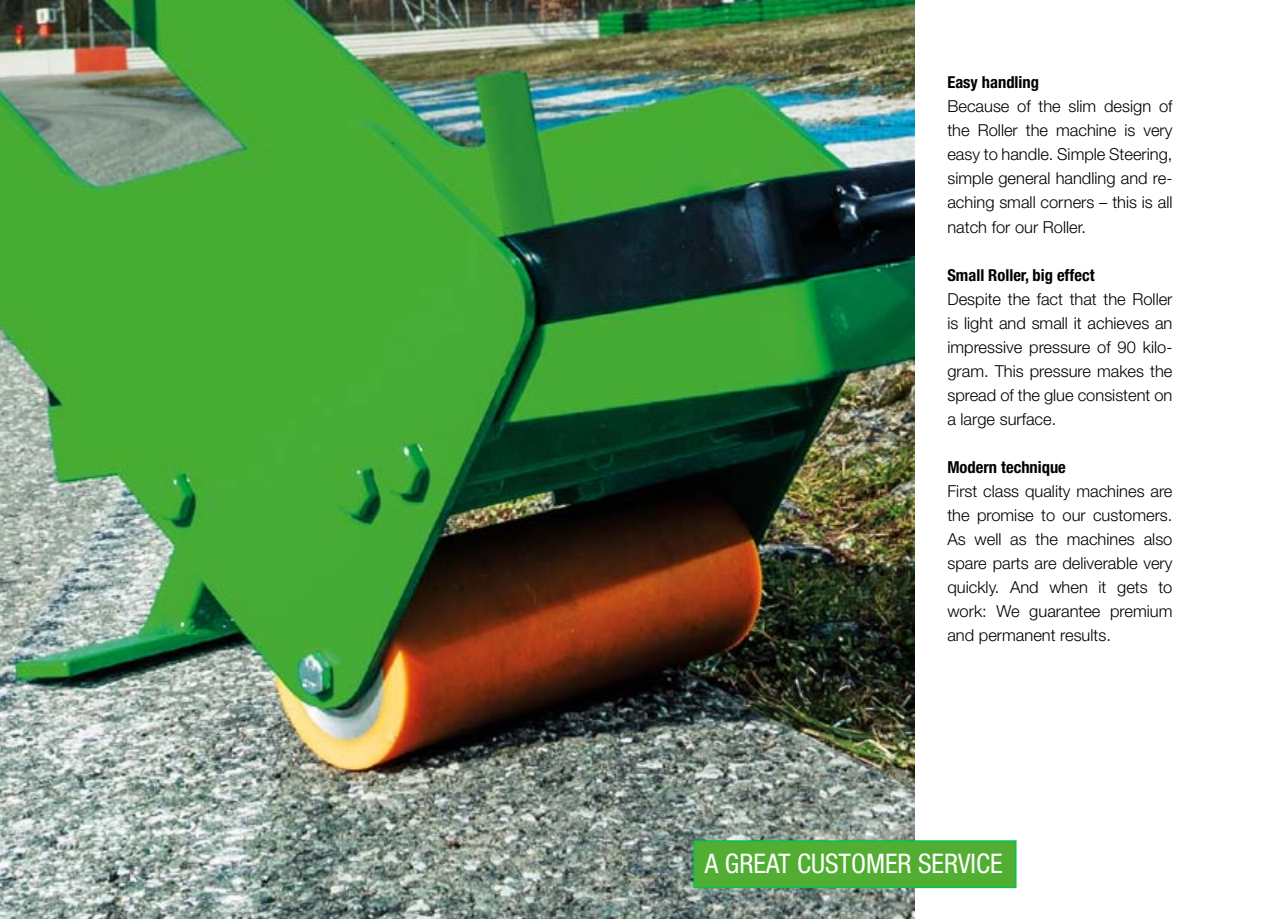
<style>
.page{position:relative;width:1276px;height:919px;background:#fff}
.page>*{position:absolute;margin:0;border:0;box-sizing:border-box;transform-origin:0 0}
.t1{font:condensed 27px "Helvetica Neue LT Std";color:#fff}
.t2{font:300 16.5px/24px "Helvetica Neue LT Std";color:#000;text-align:justify}
.t3{font:700 condensed 16.5px "Helvetica Neue LT Std";color:#000}
</style>
<div class="page">
<img style="left:0;top:0;width:914px;height:918px">
<div style="left:693px;top:840px;width:323px;height:48px;background:#52ae32;border:2px solid #00c355"></div>
<p class="t3" style="left:947px;top:72px;width:93px">Easy handling</p>
<p class="t2" style="left:947px;top:94px;width:227px">Because of the slim design of the Roller the machine is very easy to handle. Simple Steering, simple general handling and re&shy;aching small corners – this is all natch for our Roller.</p>
<p class="t3" style="left:947px;top:265px;width:149px">Small Roller, big effect</p>
<p class="t2" style="left:947px;top:286px;width:227px">Despite the fact that the Roller is light and small it achieves an impressive pressure of 90 kilo&shy;gram. This pressure makes the spread of the glue consistent on a large surface.</p>
<p class="t3" style="left:947px;top:457px;width:120px">Modern technique</p>
<p class="t2" style="left:947px;top:478px;width:226px">First class quality machines are the promise to our customers.<br>As well as the machines also spare parts are deliverable very quickly. And when it gets to work: We guarantee premium and permanent results.</p>
<h1 class="t1" style="left:705px;top:848px;width:34px">A GREAT</h1>
<h1 class="t1" style="left:797px;top:848px;width:205px">CUSTOMER SERVICE</h1>
</div>
